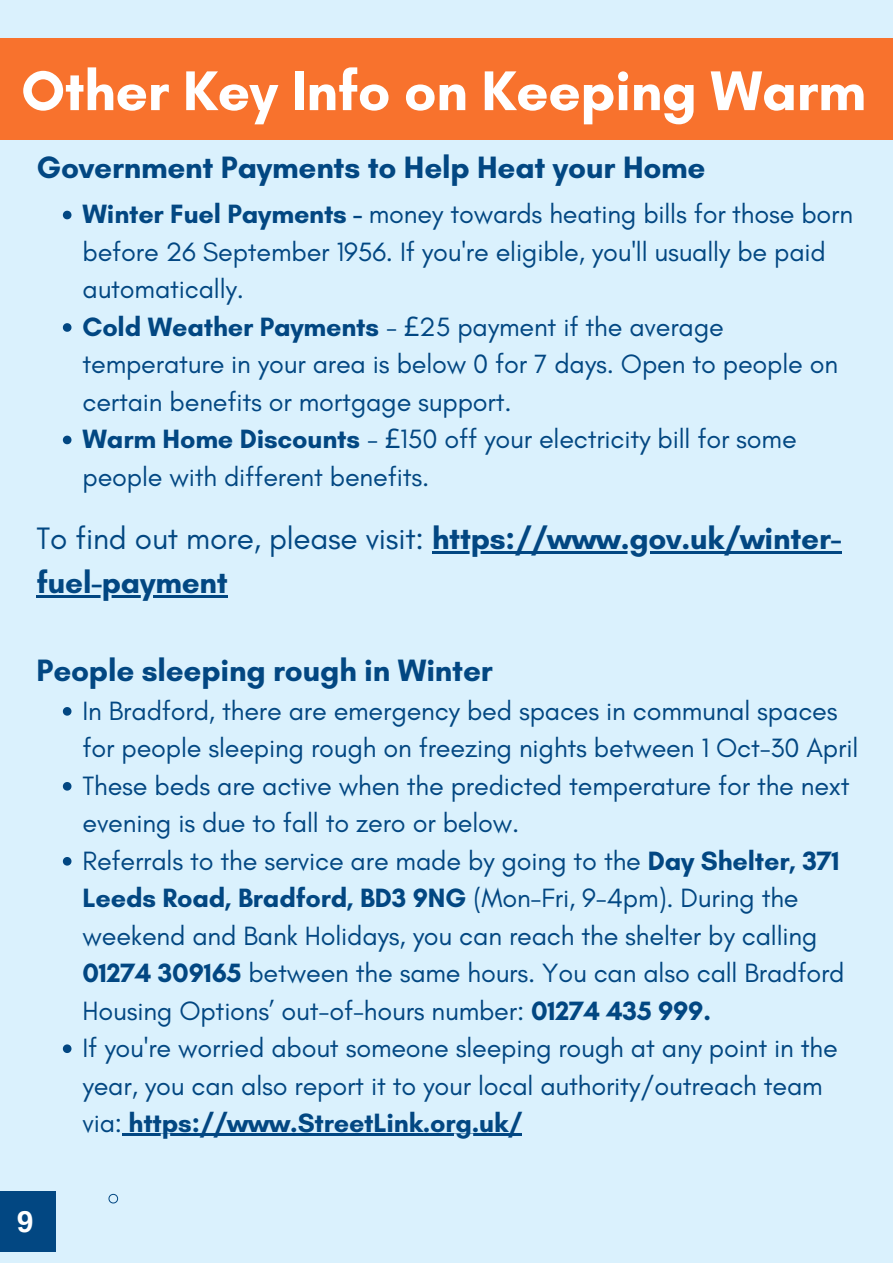
<style>
.page{position:relative;width:893px;height:1264px;background:#fff}
.page>*{position:absolute;margin:0;border:0;box-sizing:border-box;transform-origin:0 0}
.t1{font:700 57px "Glacial Indifference";letter-spacing:-.005em;color:#fff}
.t2{font:700 31.5px/43.8px "Glacial Indifference";letter-spacing:-.005em;color:#024782}
.t3{font:700 30px "Arimo";color:#fff}
.t4{font:27px/37.5px "Glacial Indifference";letter-spacing:-.005em;color:#024782}
.s1{font-weight:700}
.s2{font-family:"Noto Sans"}
.s3{font-weight:400}
</style>
<div class="page">
<div style="left:0;top:0;width:892px;height:1262px;background:#daf1fd"></div>
<div style="left:0;top:39px;width:892px;height:101px;background:#f8722d"></div>
<svg style="left:63px;top:211px;width:8px;height:8px"></svg>
<svg style="left:63px;top:323px;width:8px;height:9px"></svg>
<svg style="left:63px;top:435px;width:8px;height:9px"></svg>
<svg style="left:63px;top:707px;width:8px;height:8px"></svg>
<svg style="left:63px;top:782px;width:8px;height:8px"></svg>
<svg style="left:63px;top:857px;width:8px;height:8px"></svg>
<svg style="left:63px;top:1044px;width:8px;height:9px"></svg>
<svg style="left:122px;top:1133px;width:6px;height:3px"></svg>
<hr style="left:128px;top:1133px;width:394px;height:3px;background:#024782">
<svg style="left:109px;top:1193px;width:9px;height:10px"></svg>
<hr style="left:432px;top:551px;width:409px;height:3px;background:#024782">
<hr style="left:37px;top:595px;width:191px;height:3px;background:#024782">
<div style="left:0;top:1191px;width:55px;height:61px;background:#024782"></div>
<h1 class="t1" style="left:21px;top:56px;width:846px">Other Key Info on Keeping Warm</h1>
<p class="t2" style="left:37px;top:145px;width:670px">Government Payments to Help Heat your Home</p>
<p class="t4" style="left:82px;top:195px;width:772px"><span class="s1">Winter Fuel Payments -</span> money towards heating bills for those born before 26 September 1956. If you're eligible, you'll usually be paid automatically.<br><span class="s1">Cold Weather Payments</span> - <span class="s2">£</span>25 payment if the average temperature in your area is below 0 for 7 days. Open to people on certain benefits or mortgage support.<br><span class="s1">Warm Home Discounts</span> - <span class="s2">£</span>150 off your electricity bill for some people with different benefits.</p>
<p class="t2" style="left:37px;top:516px;width:806px"><span class="s3">To find out more, please visit:</span> https://www.gov.uk/winter&shy;fuel-payment</p>
<p class="t2" style="left:37px;top:648px;width:457px">People sleeping rough in Winter</p>
<p class="t3" style="left:17px;top:1204px;width:18px">9</p>
<p class="t4" style="left:82px;top:691px;width:777px">In Bradford, there are emergency bed spaces in communal spaces for people sleeping rough on freezing nights between 1 Oct-30 April These beds are active when the predicted temperature for the next evening is due to fall to zero or below.<br>Referrals to the service are made by going to the <span class="s1">Day Shelter, 371<br>Leeds Road, Bradford, BD3 9NG</span> (Mon-Fri, 9-4pm). During the weekend and Bank Holidays, you can reach the shelter by calling <span class="s1">01274 309165</span> between the same hours. You can also call Bradford Housing Options’ out-of-hours number: <span class="s1">01274 435 999.<br></span>If you're worried about someone sleeping rough at any point in the year, you can also report it to your local authority/outreach team via: <span class="s1">https://www.StreetLink.org.uk/</span></p>
</div>
